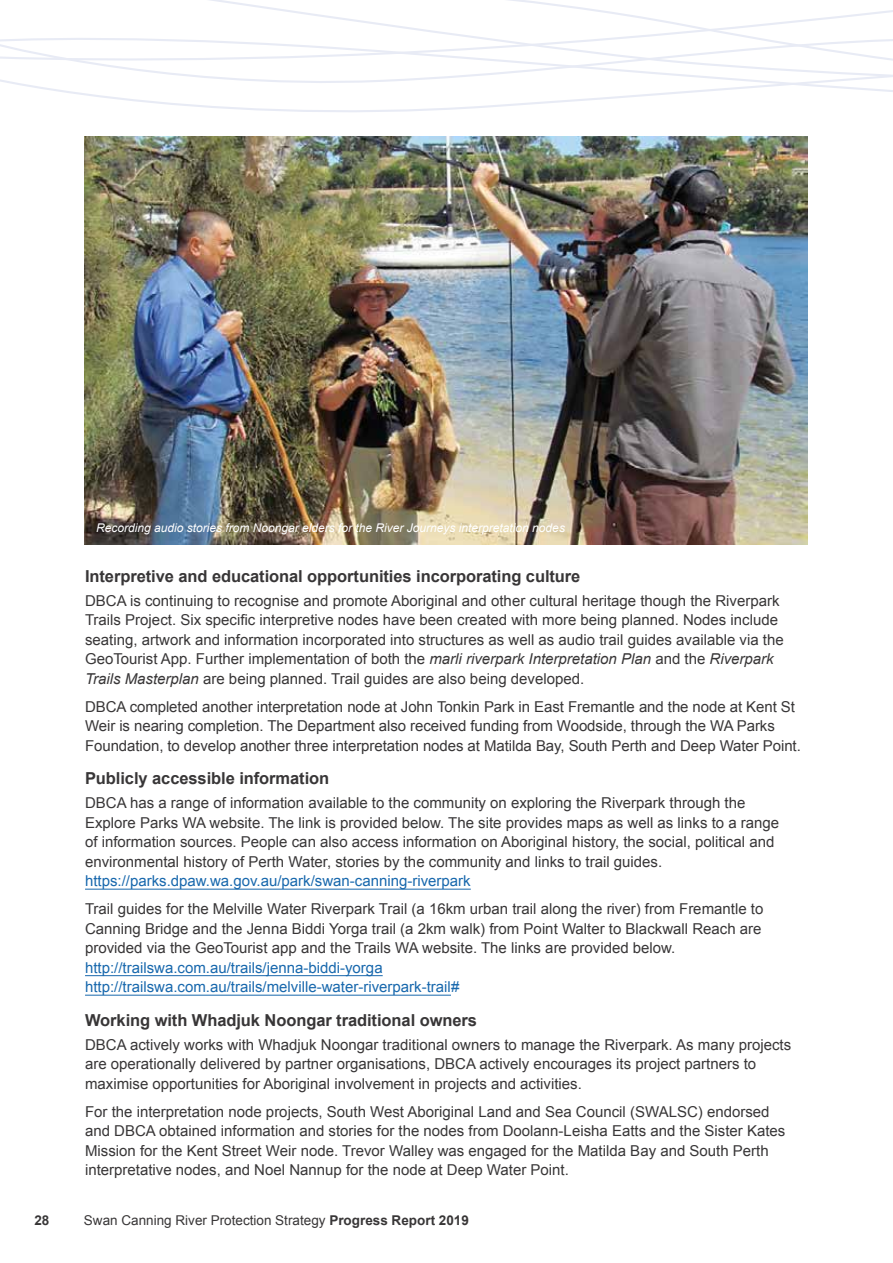
<style>
.page{position:relative;width:893px;height:1263px;background:#fff}
.page>*{position:absolute;margin:0;border:0;box-sizing:border-box;transform-origin:0 0}
.t1{font:700 16.5px "Arial";letter-spacing:-.005em;color:#383637}
.t2{font:15px/19.5px "Arial";color:#383637}
.t3{font:13.5px "Arial";color:#383637}
.t4{font:700 13.5px "Arial";color:#383637}
.pic_captions{font:italic 12px "Arial";color:#fff}
.s1{font-style:italic}
.s2{color:#1868ad}
.s3{font-weight:700}
</style>
<div class="page">
<svg style="left:38px;top:88px;width:855px;height:24px"></svg>
<svg style="left:0;top:0;width:893px;height:88px"></svg>
<img style="left:85px;top:136px;width:723px;height:408px">
<hr style="left:85px;top:889px;width:386px;height:1px;background:#1868ad">
<hr style="left:85px;top:975px;width:298px;height:1px;background:#1868ad">
<hr style="left:85px;top:995px;width:366px;height:1px;background:#1868ad">
<p class="pic_captions" style="left:96px;top:520px;width:470px">Recording audio stories from Noongar elders for the River Journeys interpretation nodes</p>
<h3 class="t1" style="left:85px;top:565px;width:497px">Interpretive and educational opportunities incorporating culture</h3>
<p class="t2" style="left:85px;top:591px;width:700px">DBCA is continuing to recognise and promote Aboriginal and other cultural heritage though the Riverpark Trails Project. Six specific interpretive nodes have been created with more being planned. Nodes include seating, artwork and information incorporated into structures as well as audio trail guides available via the GeoTourist App. Further implementation of both the <span class="s1">marli riverpark Interpretation Plan</span> and the <span class="s1">Riverpark Trails Masterplan</span> are being planned. Trail guides are also being developed.</p>
<p class="t2" style="left:85px;top:697px;width:717px">DBCA completed another interpretation node at John Tonkin Park in East Fremantle and the node at Kent St<br>Weir is nearing completion. The Department also received funding from Woodside, through the WA Parks<br>Foundation, to develop another three interpretation nodes at Matilda Bay, South Perth and Deep Water Point.</p>
<h3 class="t1" style="left:85px;top:768px;width:246px">Publicly accessible information</h3>
<p class="t2" style="left:85px;top:793px;width:696px">DBCA has a range of information available to the community on exploring the Riverpark through the Explore Parks WA website. The link is provided below. The site provides maps as well as links to a range of information sources. People can also access information on Aboriginal history, the social, political and environmental history of Perth Water, stories by the community and links to trail guides. <span class="s2">https://parks.dpaw.wa.gov.au/park/swan-canning-riverpark</span></p>
<p class="t2" style="left:85px;top:899px;width:680px">Trail guides for the Melville Water Riverpark Trail (a 16km urban trail along the river) from Fremantle to Canning Bridge and the Jenna Biddi Yorga trail (a 2km walk) from Point Walter to Blackwall Reach are provided via the GeoTourist app and the Trails WA website. The links are provided below. <span class="s2">http://trailswa.com.au/trails/jenna-biddi-yorga<br>http://trailswa.com.au/trails/melville-water-riverpark-trail#</span></p>
<h3 class="t1" style="left:85px;top:1009px;width:393px">Working with Whadjuk Noongar traditional owners</h3>
<p class="t2" style="left:85px;top:1035px;width:708px">DBCA actively works with Whadjuk Noongar traditional owners to manage the Riverpark. As many projects are operationally delivered by partner organisations, DBCA actively encourages its project partners to maximise opportunities for Aboriginal involvement in projects and activities.</p>
<p class="t2" style="left:85px;top:1102px;width:702px">For the interpretation node projects, South West Aboriginal Land and Sea Council (SWALSC) endorsed and DBCA obtained information and stories for the nodes from Doolann-Leisha Eatts and the Sister Kates Mission for the Kent Street Weir node. Trevor Walley was engaged for the Matilda Bay and South Perth interpretative nodes, and Noel Nannup for the node at Deep Water Point.</p>
<p class="t4" style="left:34px;top:1212px;width:17px">28</p>
<p class="t3" style="left:84px;top:1212px;width:386px">Swan Canning River Protection Strategy <span class="s3">Progress Report 2019</span></p>
</div>
